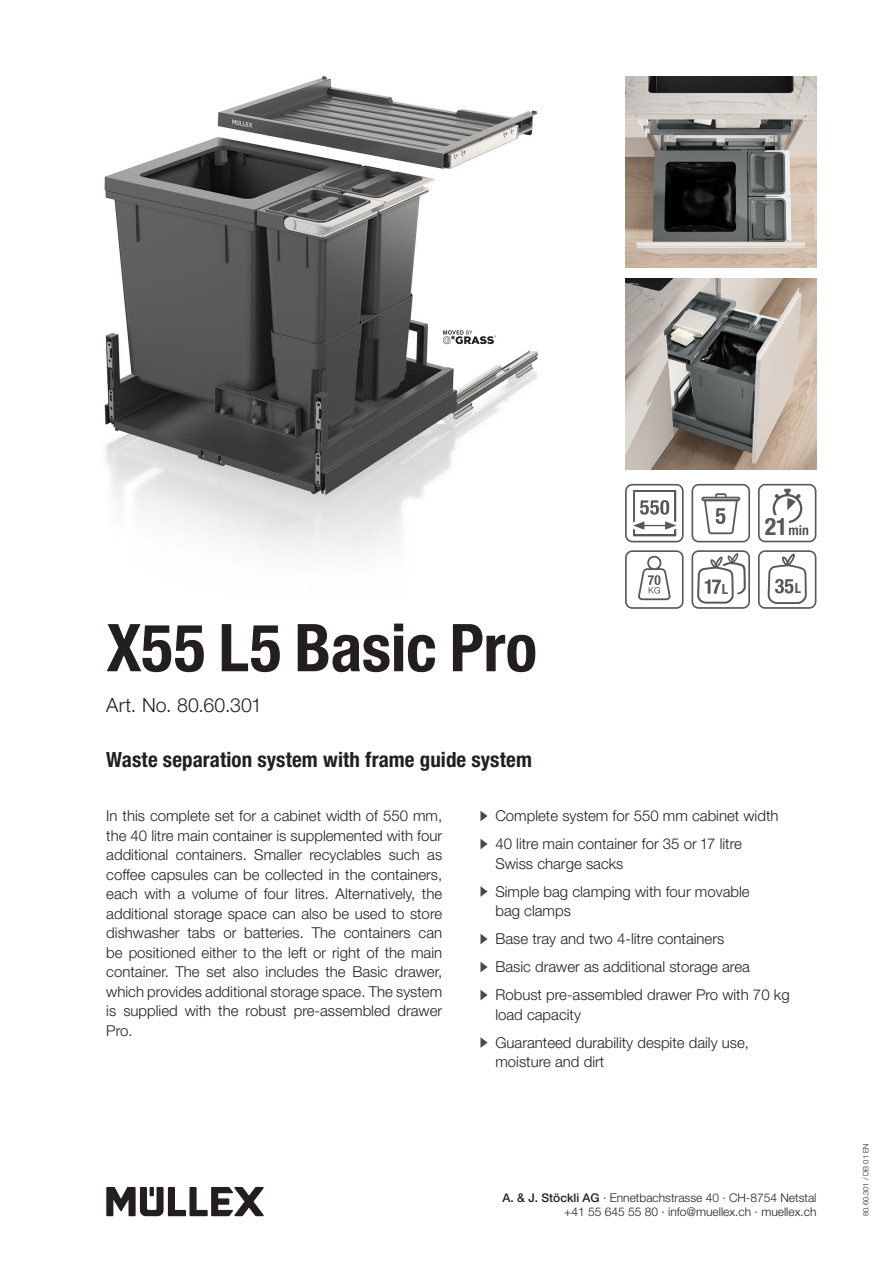
<style>
.page{position:relative;width:893px;height:1263px;background:#fff}
.page>*{position:absolute;margin:0;border:0;box-sizing:border-box;transform-origin:0 0}
.t1{font:700 condensed 66px "Helvetica Neue LT Std";letter-spacing:-.005em;color:#231f20}
.t2{font:700 condensed 24px "Helvetica Neue LT Std";color:#57585a}
.t3{font:700 condensed 21px "Helvetica Neue LT Std";letter-spacing:.005em;color:#231f20}
.t4{font:300 19.5px "Helvetica Neue LT Std";letter-spacing:.005em;color:#231f20}
.t5{font:300 15px/19.5px "Helvetica Neue LT Std";color:#231f20}
.t6{font:700 condensed 13.95px "Helvetica Neue LT Std";color:#57585a}
.t7{font:300 12px/14.4px "Helvetica Neue LT Std";color:#231f20;text-align:right}
.t8{font:300 7.5px "Helvetica Neue LT Std";color:#231f20}
.s1{font-weight:500}
</style>
<div class="page">
<svg style="left:480px;top:811px;width:8px;height:10px"></svg>
<svg style="left:480px;top:839px;width:8px;height:10px"></svg>
<svg style="left:480px;top:886px;width:8px;height:11px"></svg>
<svg style="left:480px;top:934px;width:8px;height:10px"></svg>
<svg style="left:480px;top:962px;width:8px;height:10px"></svg>
<svg style="left:480px;top:990px;width:8px;height:10px"></svg>
<svg style="left:480px;top:1037px;width:8px;height:11px"></svg>
<img style="left:625px;top:279px;width:191px;height:191px">
<img style="left:625px;top:77px;width:191px;height:191px">
<img style="left:104px;top:76px;width:434px;height:480px">
<svg style="left:625px;top:484px;width:59px;height:58px"></svg>
<svg style="left:691px;top:484px;width:59px;height:58px"></svg>
<svg style="left:758px;top:550px;width:58px;height:59px"></svg>
<svg style="left:691px;top:550px;width:59px;height:59px"></svg>
<svg style="left:625px;top:550px;width:58px;height:59px"></svg>
<svg style="left:758px;top:484px;width:58px;height:58px"></svg>
<svg style="left:106px;top:1187px;width:158px;height:29px"></svg>
<svg style="left:443px;top:330px;width:53px;height:14px"></svg>
<h2 class="t2" style="left:765px;top:512px;width:24px">21</h2>
<h1 class="t1" style="left:106px;top:608px;width:432px">X55 L5 Basic Pro</h1>
<h3 class="t4" style="left:106px;top:693px;width:157px">Art. No. 80.60.301</h3>
<h3 class="t3" style="left:106px;top:747px;width:427px">Waste separation system with frame guide system</h3>
<p class="t6" style="left:722px;top:580px;width:8px">L</p>
<p class="t6" style="left:795px;top:580px;width:8px">L</p>
<p class="t5" style="left:106px;top:806px;width:337px;text-align:justify">In this complete set for a cabinet width of 550 mm, the 40 litre main container is supplemented with four additional containers. Smaller recyclables such as coffee capsules can be collected in the containers, each with a volume of four litres. Alternatively, the additional storage space can also be used to store dishwasher tabs or batteries. The containers can be positioned either to the left or right of the main container. The set also includes the Basic drawer, which provides additional storage space. The system is supplied with the robust pre-assembled drawer Pro.</p>
<p class="t5" style="left:495px;top:802px;width:285px;line-height:28px">Complete system for 550 mm cabinet width<br>40 litre main container for 35 or 17 litre</p>
<p class="t5" style="left:495px;top:849px;width:256px;line-height:28px">Swiss charge sacks<br>Simple bag clamping with four movable</p>
<p class="t5" style="left:495px;top:897px;width:296px;line-height:28px">bag clamps<br>Base tray and two 4-litre containers<br>Basic drawer as additional storage area<br>Robust pre-assembled drawer Pro with 70 kg</p>
<p class="t5" style="left:495px;top:1000px;width:255px;line-height:28px">load capacity<br>Guaranteed durability despite daily use,</p>
<p class="t5" style="left:495px;top:1052px;width:110px">moisture and dirt</p>
<p class="t7" style="left:503px;top:1190px;width:315px"><span class="s1">A. &amp; J. Stöckli AG</span> · Ennetbachstrasse 40 · CH-8754 Netstal +41 55 645 55 80 · info@muellex.ch · muellex.ch</p>
<p class="t8" style="left:861px;top:1216px;width:74px;rotate:-90deg">80.60.301 / DB 01 EN</p>
</div>
